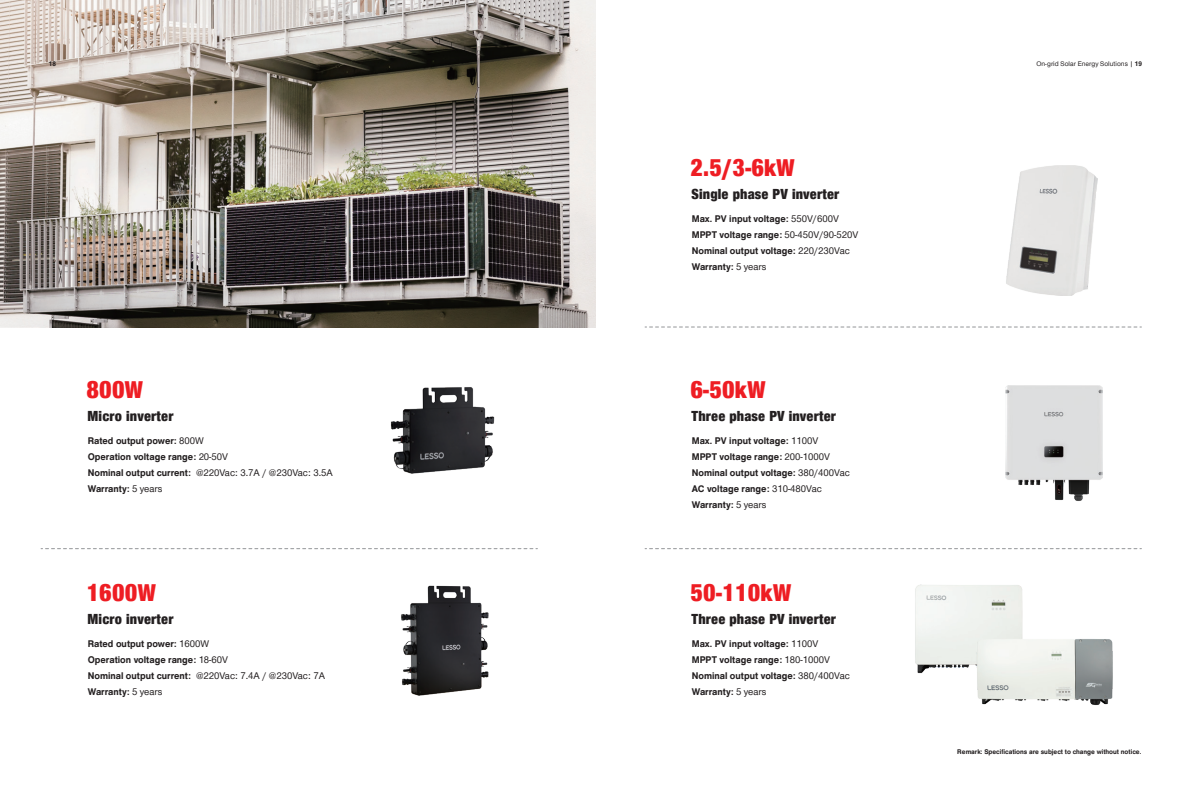
<style>
.page{position:relative;width:1191px;height:808px;background:#fff}
.page>*{position:absolute;margin:0;border:0;box-sizing:border-box;transform-origin:0 0}
.t1{font:900 25px "Nimbus San Nov Con";letter-spacing:.01em;color:#ee1d23}
.t2{font:900 15px "Nimbus San Nov Con";letter-spacing:.01em;color:#231f20}
.t3{font:500 10px/16px "Nimbus San No 5";color:#231f20}
.t4{font:500 10px "Nimbus Sans Novus";color:#231f20}
.t5{font:500 7px "Nimbus San No 5";color:#231f20}
.t6{font:500 7px "Nimbus Sans Novus";color:#231f20}
.s1{font-family:"Nimbus San No 5"}
.s2{font-family:"Nimbus Sans Novus"}
</style>
<div class="page">
<img style="left:1006px;top:165px;width:91px;height:131px">
<img style="left:1005px;top:386px;width:97px;height:115px">
<img style="left:390px;top:387px;width:105px;height:87px">
<img style="left:0;top:0;width:595px;height:327px">
<img style="left:401px;top:585px;width:88px;height:111px">
<svg style="left:41px;top:548px;width:496px;height:1px"></svg>
<img style="left:915px;top:584px;width:108px;height:89px">
<img style="left:959px;top:622px;width:154px;height:83px">
<svg style="left:645px;top:548px;width:496px;height:1px"></svg>
<svg style="left:645px;top:327px;width:496px;height:1px"></svg>
<p class="t5" style="left:49px;top:59px;width:9px">18</p>
<p class="t6" style="left:1036px;top:59px;width:107px">On-grid Solar Energy Solutions | <span class="s1">19</span></p>
<h1 class="t1" style="left:86px;top:371px;width:58px">800W</h1>
<p class="t3" style="left:88px;top:432px;width:142px">Rated output power: <span class="s2">800W<br></span>Operation voltage range: <span class="s2">20-50V</span></p>
<p class="t4" style="left:88px;top:466px;width:247px"><span class="s1">Nominal output current:</span> @220Vac: 3.7A / @230Vac: 3.5A</p>
<p class="t3" style="left:88px;top:480px;width:76px">Warranty: <span class="s2">5 years</span></p>
<h2 class="t2" style="left:88px;top:405px;width:87px">Micro inverter</h2>
<h1 class="t1" style="left:86px;top:574px;width:71px">1600W</h1>
<p class="t3" style="left:88px;top:635px;width:142px">Rated output power: <span class="s2">1600W<br></span>Operation voltage range: <span class="s2">18-60V</span></p>
<p class="t4" style="left:88px;top:669px;width:239px"><span class="s1">Nominal output current:</span> @220Vac: 7.4A / @230Vac: 7A</p>
<p class="t3" style="left:88px;top:683px;width:76px">Warranty: <span class="s2">5 years</span></p>
<h2 class="t2" style="left:88px;top:608px;width:87px">Micro inverter</h2>
<h1 class="t1" style="left:690px;top:150px;width:106px">2.5/3-6kW</h1>
<p class="t3" style="left:691px;top:210px;width:168px">Max. PV input voltage: <span class="s2">550V/600V<br></span>MPPT voltage range: <span class="s2">50-450V/90-520V<br></span>Nominal output voltage: <span class="s2">220/230Vac<br></span>Warranty: <span class="s2">5 years</span></p>
<h2 class="t2" style="left:691px;top:183px;width:149px">Single phase PV inverter</h2>
<h1 class="t1" style="left:690px;top:371px;width:76px">6-50kW</h1>
<p class="t3" style="left:691px;top:432px;width:160px">Max. PV input voltage: <span class="s2">1100V<br></span>MPPT voltage range: <span class="s2">200-1000V<br></span>Nominal output voltage: <span class="s2">380/400Vac<br></span>AC voltage range: <span class="s2">310-480Vac<br></span>Warranty: <span class="s2">5 years</span></p>
<h2 class="t2" style="left:691px;top:405px;width:146px">Three phase PV inverter</h2>
<h1 class="t1" style="left:690px;top:574px;width:102px">50-110kW</h1>
<h2 class="t2" style="left:691px;top:608px;width:146px">Three phase PV inverter</h2>
<p class="t3" style="left:691px;top:635px;width:160px">Max. PV input voltage: <span class="s2">1100V<br></span>MPPT voltage range: <span class="s2">180-1000V<br></span>Nominal output voltage: <span class="s2">380/400Vac<br></span>Warranty: <span class="s2">5 years</span></p>
<p class="t5" style="left:957px;top:746px;width:186px">Remark: Specifications are subject to change without notice.</p>
</div>
